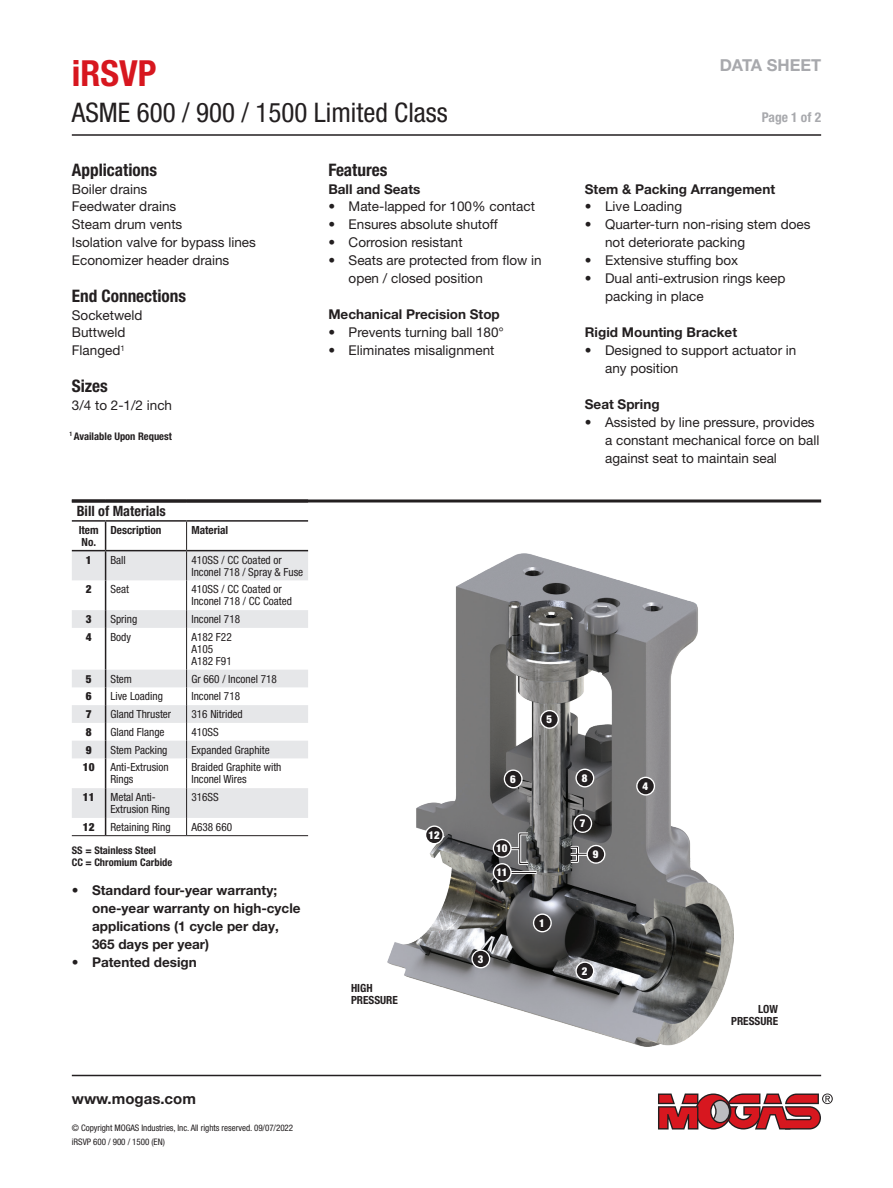
<style>
.page{position:relative;width:893px;height:1188px;background:#fff}
.page>*{position:absolute;margin:0;border:0;box-sizing:border-box;transform-origin:0 0}
.t1{font:700 condensed 36px "Helvetica Neue LT Pro";color:#d7171f}
.t2{font:condensed 27px "Helvetica Neue LT Pro";color:#231f20}
.t3{font:700 condensed 17.25px "Helvetica Neue LT Pro";color:#231f20}
.t4{font:700 16.5px "Helvetica Neue LT Pro";color:#a8a9ad}
.t5{font:700 15px "Helvetica Neue LT Pro";color:#231f20}
.t6{font:700 condensed 14.25px "Helvetica Neue LT Pro";color:#231f20}
.t7{font:13.5px/18px "Helvetica Neue LT Pro";color:#231f20}
.t8{font:700 13.5px/18px "Helvetica Neue LT Pro";color:#231f20}
.t9{font:700 condensed 13.5px "Helvetica Neue LT Pro";color:#a8a9ad}
.t10{font:condensed 11.25px/12px "Helvetica Neue LT Pro";color:#231f20}
.t11{font:700 condensed 11.25px/12px "Helvetica Neue LT Pro";color:#231f20}
.t12{font:900 condensed 11.25px "Helvetica Neue LT Pro";color:#231f20}
.t13{font:900 condensed 10.8px "Helvetica Neue LT Pro";color:#fff}
.t14{font:700 condensed 10.5px/12px "Helvetica Neue LT Pro";color:#231f20}
.t15{font:condensed 9px/13.5px "Helvetica Neue LT Pro";letter-spacing:-.005em;color:#231f20}
</style>
<div class="page">
<hr style="left:72px;top:134px;width:749px;height:2px;background:#231f20">
<hr style="left:72px;top:1075px;width:749px;height:1px;background:#231f20">
<svg style="left:658px;top:1094px;width:175px;height:36px"></svg>
<img style="left:387px;top:554px;width:346px;height:493px">
<svg style="left:72px;top:758px;width:236px;height:60px;fill:#eaeaec"></svg>
<hr style="left:72px;top:835px;width:34px;height:1px;background:#231f20">
<hr style="left:106px;top:835px;width:81px;height:1px;background:#231f20">
<hr style="left:187px;top:835px;width:121px;height:1px;background:#231f20">
<hr style="left:186px;top:758px;width:1px;height:30px;background:#231f20">
<hr style="left:186px;top:788px;width:1px;height:30px;background:#231f20">
<svg style="left:186px;top:818px;width:1px;height:17px"></svg>
<svg style="left:72px;top:502px;width:236px;height:256px"></svg>
<hr style="left:105px;top:758px;width:1px;height:30px;background:#231f20">
<hr style="left:105px;top:788px;width:1px;height:30px;background:#231f20">
<svg style="left:105px;top:818px;width:1px;height:17px"></svg>
<hr style="left:72px;top:500px;width:749px;height:2px;background:#231f20">
<svg style="left:533px;top:914px;width:19px;height:18px"></svg>
<div style="left:534px;top:915px;width:16px;height:16px;background:#231f20;border-radius:50%"></div>
<svg style="left:575px;top:962px;width:19px;height:18px"></svg>
<div style="left:577px;top:963px;width:16px;height:16px;background:#231f20;border-radius:50%"></div>
<svg style="left:636px;top:777px;width:19px;height:19px"></svg>
<div style="left:637px;top:778px;width:17px;height:16px;background:#231f20;border-radius:50%"></div>
<svg style="left:540px;top:710px;width:19px;height:19px"></svg>
<div style="left:541px;top:711px;width:17px;height:16px;background:#231f20;border-radius:50%"></div>
<svg style="left:504px;top:770px;width:19px;height:18px"></svg>
<div style="left:505px;top:771px;width:16px;height:16px;background:#231f20;border-radius:50%"></div>
<svg style="left:573px;top:814px;width:19px;height:19px"></svg>
<div style="left:575px;top:815px;width:16px;height:17px;background:#231f20;border-radius:50%"></div>
<svg style="left:575px;top:769px;width:19px;height:19px"></svg>
<div style="left:577px;top:770px;width:16px;height:16px;background:#231f20;border-radius:50%"></div>
<svg style="left:425px;top:825px;width:19px;height:19px"></svg>
<div style="left:426px;top:827px;width:16px;height:16px;background:#231f20;border-radius:50%"></div>
<svg style="left:471px;top:950px;width:19px;height:18px"></svg>
<div style="left:473px;top:951px;width:16px;height:16px;background:#231f20;border-radius:50%"></div>
<div style="left:518px;top:832px;width:12px;height:33px;border:3px solid #fff"></div>
<div style="left:519px;top:834px;width:9px;height:30px;border:1px solid #231f20"></div>
<svg style="left:512px;top:847px;width:7px;height:3px"></svg>
<svg style="left:493px;top:839px;width:19px;height:19px"></svg>
<div style="left:494px;top:840px;width:16px;height:16px;background:#231f20;border-radius:50%"></div>
<svg style="left:568px;top:844px;width:19px;height:20px"></svg>
<svg style="left:586px;top:845px;width:19px;height:19px"></svg>
<div style="left:588px;top:846px;width:16px;height:16px;background:#231f20;border-radius:50%"></div>
<hr style="left:503px;top:871px;width:34px;height:3px;background:#fff">
<hr style="left:502px;top:872px;width:34px;height:1px;background:#231f20">
<svg style="left:493px;top:863px;width:19px;height:19px"></svg>
<div style="left:494px;top:864px;width:16px;height:17px;background:#231f20;border-radius:50%"></div>
<h1 class="t1" style="left:72px;top:51px;width:86px">iRSVP</h1>
<h2 class="t2" style="left:72px;top:96px;width:377px">ASME 600 / 900 / 1500 Limited Class</h2>
<p class="t3" style="left:72px;top:159px;width:87px">Applications</p>
<p class="t7" style="left:72px;top:180px;width:186px">Boiler drains<br>Feedwater drains<br>Steam drum vents<br>Isolation valve for bypass lines<br>Economizer header drains</p>
<p class="t3" style="left:72px;top:285px;width:116px">End Connections</p>
<p class="t7" style="left:72px;top:306px;width:72px">Socketweld<br>Buttweld<br>Flanged<sup>1</sup></p>
<p class="t3" style="left:72px;top:375px;width:38px">Sizes</p>
<p class="t7" style="left:72px;top:396px;width:102px">3/4 to 2-1/2 inch</p>
<p class="t14" style="left:70px;top:430px;width:104px"><sup>1</sup> Available Upon Request</p>
<p class="t6" style="left:77px;top:502px;width:91px">Bill of Materials</p>
<p class="t11" style="left:79px;top:524px;width:21px">Item<br>No.</p>
<p class="t11" style="left:110px;top:524px;width:52px">Description</p>
<p class="t11" style="left:191px;top:524px;width:38px">Material</p>
<p class="t12" style="left:86px;top:553px;width:7px">1</p>
<p class="t10" style="left:110px;top:553px;width:17px">Ball</p>
<p class="t10" style="left:191px;top:553px;width:113px">410SS / CC Coated or<br>Inconel 718 / Spray &amp; Fuse</p>
<p class="t12" style="left:86px;top:582px;width:7px">2</p>
<p class="t10" style="left:110px;top:583px;width:20px">Seat</p>
<p class="t10" style="left:191px;top:583px;width:102px">410SS / CC Coated or<br>Inconel 718 / CC Coated</p>
<p class="t12" style="left:86px;top:612px;width:7px">3</p>
<p class="t10" style="left:110px;top:613px;width:28px">Spring</p>
<p class="t10" style="left:191px;top:613px;width:50px">Inconel 718</p>
<p class="t12" style="left:86px;top:630px;width:7px">4</p>
<p class="t10" style="left:110px;top:631px;width:22px">Body</p>
<p class="t10" style="left:191px;top:631px;width:42px">A182 F22<br>A105<br>A182 F91</p>
<p class="t12" style="left:86px;top:672px;width:7px">5</p>
<p class="t10" style="left:110px;top:673px;width:23px">Stem</p>
<p class="t10" style="left:191px;top:673px;width:87px">Gr 660 / Inconel 718</p>
<p class="t12" style="left:86px;top:689px;width:7px">6</p>
<p class="t10" style="left:110px;top:690px;width:54px">Live Loading</p>
<p class="t10" style="left:191px;top:690px;width:50px">Inconel 718</p>
<p class="t12" style="left:86px;top:707px;width:7px">7</p>
<p class="t10" style="left:110px;top:708px;width:62px">Gland Thruster</p>
<p class="t10" style="left:191px;top:708px;width:53px">316 Nitrided</p>
<p class="t12" style="left:86px;top:725px;width:7px">8</p>
<p class="t10" style="left:110px;top:726px;width:56px">Gland Flange</p>
<p class="t10" style="left:191px;top:726px;width:29px">410SS</p>
<p class="t12" style="left:86px;top:743px;width:7px">9</p>
<p class="t10" style="left:110px;top:744px;width:59px">Stem Packing</p>
<p class="t10" style="left:191px;top:744px;width:80px">Expanded Graphite</p>
<p class="t12" style="left:83px;top:760px;width:13px">10</p>
<p class="t10" style="left:110px;top:761px;width:60px">Anti-Extrusion<br>Rings</p>
<p class="t10" style="left:191px;top:761px;width:92px">Braided Graphite with<br>Inconel Wires</p>
<p class="t12" style="left:83px;top:790px;width:13px">11</p>
<p class="t10" style="left:110px;top:791px;width:61px">Metal Anti-<br>Extrusion Ring</p>
<p class="t10" style="left:191px;top:791px;width:29px">316SS</p>
<p class="t12" style="left:83px;top:820px;width:13px">12</p>
<p class="t10" style="left:110px;top:821px;width:62px">Retaining Ring</p>
<p class="t10" style="left:191px;top:821px;width:42px">A638 660</p>
<p class="t14" style="left:72px;top:845px;width:102px">SS = Stainless Steel<br>CC = Chromium Carbide</p>
<p class="t8" style="left:92px;top:881px;width:210px;text-indent:-20px">• Standard four-year warranty; one-year warranty on high-cycle applications (1 cycle per day,<br>365 days per year)</p>
<p class="t8" style="left:72px;top:953px;width:126px">• Patented design</p>
<p class="t3" style="left:328px;top:159px;width:61px">Features</p>
<p class="t8" style="left:328px;top:179px;width:93px">Ball and Seats</p>
<p class="t7" style="left:328px;top:198px;width:208px">• Mate-lapped for 100% contact</p>
<p class="t7" style="left:328px;top:216px;width:171px">• Ensures absolute shutoff</p>
<p class="t7" style="left:328px;top:234px;width:136px">• Corrosion resistant</p>
<p class="t7" style="left:349px;top:252px;width:195px;text-indent:-20px">• Seats are protected from flow in open / closed position</p>
<p class="t8" style="left:328px;top:305px;width:173px">Mechanical Precision Stop</p>
<p class="t7" style="left:328px;top:323px;width:177px">• Prevents turning ball 180°</p>
<p class="t7" style="left:328px;top:341px;width:168px">• Eliminates misalignment</p>
<p class="t13" style="left:428px;top:828px;width:13px">12</p>
<p class="t11" style="left:351px;top:982px;width:48px">HIGH<br>PRESSURE</p>
<p class="t13" style="left:510px;top:772px;width:7px">6</p>
<p class="t13" style="left:546px;top:713px;width:7px">5</p>
<p class="t13" style="left:496px;top:842px;width:13px">10</p>
<p class="t13" style="left:496px;top:866px;width:13px">11</p>
<p class="t13" style="left:478px;top:952px;width:7px">3</p>
<p class="t13" style="left:539px;top:916px;width:7px">1</p>
<p class="t4" style="left:720px;top:55px;width:103px">DATA SHEET</p>
<p class="t9" style="left:762px;top:109px;width:61px">Page 1 of 2</p>
<p class="t8" style="left:585px;top:179px;width:192px">Stem &amp; Packing Arrangement</p>
<p class="t7" style="left:585px;top:198px;width:99px">• Live Loading</p>
<p class="t7" style="left:605px;top:216px;width:207px;text-indent:-20px">• Quarter-turn non-rising stem does not deteriorate packing</p>
<p class="t7" style="left:585px;top:252px;width:155px">• Extensive stuffing box</p>
<p class="t7" style="left:605px;top:269px;width:182px;text-indent:-20px">• Dual anti-extrusion rings keep packing in place</p>
<p class="t8" style="left:585px;top:323px;width:154px">Rigid Mounting Bracket</p>
<p class="t7" style="left:605px;top:341px;width:193px;text-indent:-20px">• Designed to support actuator in any position</p>
<p class="t8" style="left:585px;top:395px;width:76px">Seat Spring</p>
<p class="t7" style="left:605px;top:413px;width:216px;text-indent:-20px">• Assisted by line pressure, provides a constant mechanical force on ball against seat to maintain seal</p>
<p class="t13" style="left:582px;top:771px;width:7px">8</p>
<p class="t13" style="left:580px;top:817px;width:7px">7</p>
<p class="t13" style="left:593px;top:848px;width:7px">9</p>
<p class="t13" style="left:582px;top:964px;width:7px">2</p>
<p class="t13" style="left:643px;top:779px;width:7px">4</p>
<p class="t11" style="left:731px;top:1003px;width:48px;text-align:right">LOW<br>PRESSURE</p>
<p class="t5" style="left:72px;top:1090px;width:126px">www.mogas.com</p>
<p class="t15" style="left:72px;top:1121px;width:223px">© Copyright MOGAS Industries, Inc. All rights reserved. 09/07/2022 iRSVP 600 / 900 / 1500 (EN)</p>
</div>
